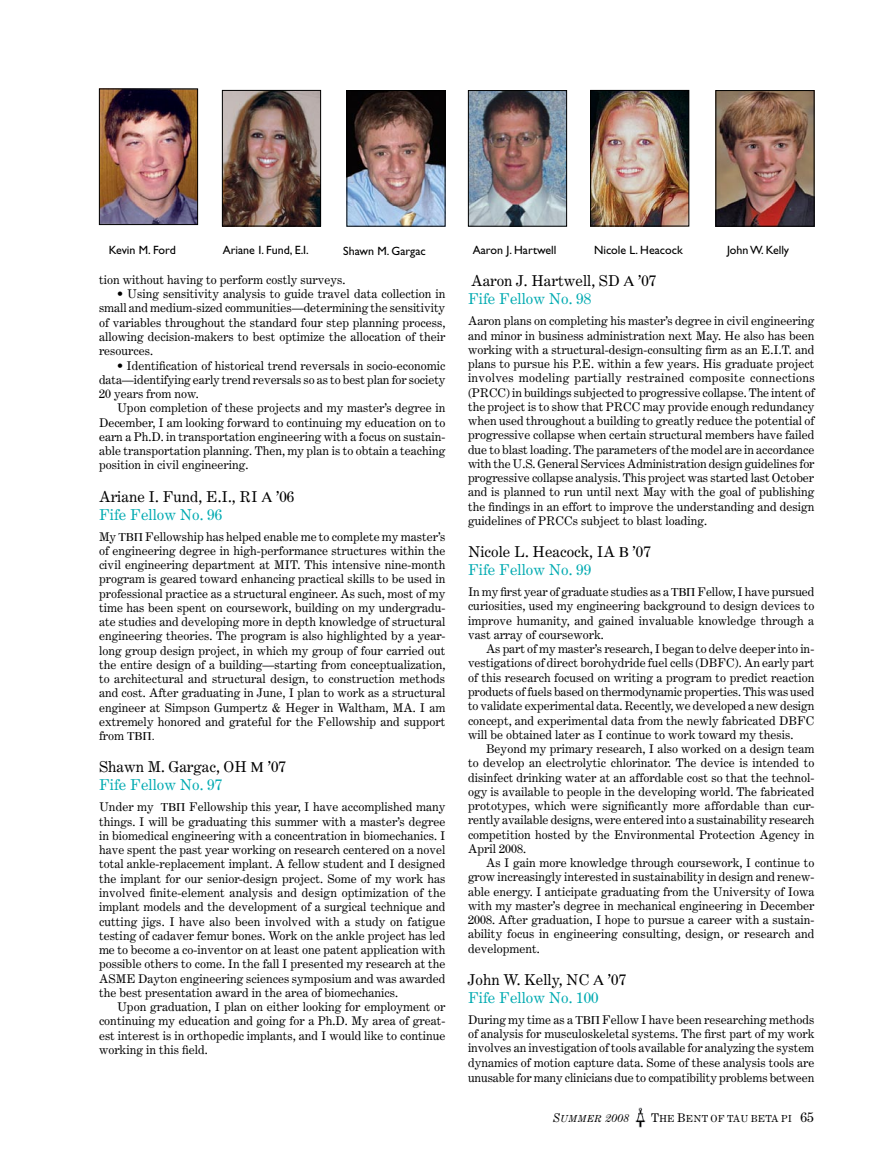
<style>
.page{position:relative;width:891px;height:1175px;background:#fff}
.page>*{position:absolute;margin:0;border:0;box-sizing:border-box;transform-origin:0 0}
.t1{font:15px "Century Expanded";color:#000}
.t2{font:15px "Century Expanded";color:#00aab1}
.t3{font:12px/14.2px "Century Expanded";color:#000;text-align:justify}
.t4{font:12px "Gill Sans";color:#000}
.t5{font:italic 12px "Century Expanded";color:#000}
.t6{font:9.75px "Century Expanded";color:#000}
.s1{font-size:9.75px}
.s2{font-size:12px}
.s3{font-size:13.5px}
</style>
<div class="page">
<img style="left:635px;top:1107px;width:11px;height:20px">
<img style="left:224px;top:92px;width:95px;height:132px">
<div style="left:222px;top:90px;width:99px;height:136px;border:1px solid #000"></div>
<img style="left:101px;top:90px;width:95px;height:133px">
<div style="left:99px;top:88px;width:99px;height:137px;border:1px solid #000"></div>
<img style="left:348px;top:92px;width:96px;height:132px">
<div style="left:346px;top:90px;width:100px;height:136px;border:1px solid #000"></div>
<img style="left:470px;top:92px;width:95px;height:132px">
<div style="left:468px;top:90px;width:99px;height:136px;border:1px solid #000"></div>
<img style="left:592px;top:92px;width:95px;height:132px">
<div style="left:590px;top:90px;width:99px;height:136px;border:1px solid #000"></div>
<img style="left:718px;top:92px;width:94px;height:132px">
<div style="left:716px;top:90px;width:98px;height:136px;border:1px solid #000"></div>
<p class="t4" style="left:109px;top:243px;width:68px">Kevin M. Ford</p>
<p class="t4" style="left:223px;top:243px;width:88px">Ariane I. Fund, E.I.</p>
<p class="t4" style="left:343px;top:244px;width:84px">Shawn M. Gargac</p>
<p class="t4" style="left:473px;top:243px;width:85px">Aaron J. Hartwell</p>
<p class="t4" style="left:594px;top:243px;width:90px">Nicole L. Heacock</p>
<p class="t4" style="left:727px;top:243px;width:64px">John W. Kelly</p>
<p class="t3" style="left:99px;top:272px;width:248px">tion without having to perform costly surveys.</p>
<p class="t3" style="left:99px;top:287px;width:348px;text-indent:18px">• Using sensitivity analysis to guide travel data collection in small and medium-sized communities—determining the sensitivity of variables throughout the standard four step planning process, allowing decision-makers to best optimize the allocation of their resources.</p>
<p class="t3" style="left:99px;top:358px;width:348px;text-indent:18px">• Identification of historical trend reversals in socio-economic data—identifying early trend reversals so as to best plan for society 20 years from now.</p>
<p class="t3" style="left:99px;top:401px;width:348px;text-indent:18px">Upon completion of these projects and my master’s degree in December, I am looking forward to continuing my education on to earn a Ph.D. in transportation engineering with a focus on sustain&shy;able transportation planning. Then, my plan is to obtain a teaching position in civil engineering.</p>
<p class="t1" style="left:99px;top:487px;width:197px">Ariane I. Fund, E.I., RI ’06</p>
<p class="t2" style="left:99px;top:505px;width:125px">Fife Fellow No. 96</p>
<p class="t3" style="left:99px;top:529px;width:19px">My</p>
<p class="t1" style="left:471px;top:272px;width:187px">Aaron J. Hartwell, SD ’07</p>
<p class="t2" style="left:468px;top:290px;width:125px">Fife Fellow No. 98</p>
<p class="t3" style="left:468px;top:314px;width:348px">Aaron plans on completing his master’s degree in civil engineering and minor in business administration next May. He also has been working with a structural-design-consulting firm as an E.I.T. and plans to pursue his P.E. within a few years. His graduate project involves modeling partially restrained composite connections (PRCC) in buildings subjected to progressive collapse. The intent of the project is to show that PRCC may provide enough redundancy when used throughout a building to greatly reduce the potential of progressive collapse when certain structural members have failed due to blast loading. The parameters of the model are in accordance with the U.S. General Services Administration design guidelines for progressive collapse analysis. This project was started last October and is planned to run until next May with the goal of publishing the findings in an effort to improve the understanding and design guidelines of PRCCs subject to blast loading.</p>
<p class="t1" style="left:468px;top:542px;width:184px">Nicole L. Heacock, IA ’07</p>
<p class="t2" style="left:468px;top:560px;width:125px">Fife Fellow No. 99</p>
<p class="t3" style="left:468px;top:584px;width:203px">In my first year of graduate studies as a</p>
<p class="t3" style="left:99px;top:529px;width:348px;text-indent:46px">Fellowship has helped enable me to complete my master’s of engineering degree in high-performance structures within the civil engineering department at MIT. This intensive nine-month program is geared toward enhancing practical skills to be used in professional practice as a structural engineer. As such, most of my time has been spent on coursework, building on my undergradu&shy;ate studies and developing more in depth knowledge of structural engineering theories. The program is also highlighted by a year&shy;long group design project, in which my group of four carried out the entire design of a building—starting from conceptualization, to architectural and structural design, to construction methods and cost. After graduating in June, I plan to work as a structural engineer at Simpson Gumpertz &amp; Heger in Waltham, MA. I am extremely honored and grateful for the Fellowship and support from</p>
<p class="t1" style="left:99px;top:758px;width:149px">Shawn M. Gargac, OH</p>
<p class="t1" style="left:268px;top:758px;width:20px">’07</p>
<p class="t2" style="left:99px;top:776px;width:125px">Fife Fellow No. 97</p>
<p class="t3" style="left:99px;top:800px;width:56px">Under my</p>
<p class="t3" style="left:468px;top:584px;width:348px;text-indent:230px">Fellow, I have pursued curiosities, used my engineering background to design devices to improve humanity, and gained invaluable knowledge through a vast array of coursework.</p>
<p class="t3" style="left:468px;top:641px;width:348px;text-indent:18px">As part of my master’s research, I began to delve deeper into in&shy;vestigations of direct borohydride fuel cells (DBFC). An early part of this research focused on writing a program to predict reaction products of fuels based on thermodynamic properties. This was used to validate experimental data. Recently, we developed a new design concept, and experimental data from the newly fabricated DBFC will be obtained later as I continue to work toward my thesis.</p>
<p class="t3" style="left:468px;top:741px;width:348px;text-indent:18px">Beyond my primary research, I also worked on a design team to develop an electrolytic chlorinator. The device is intended to disinfect drinking water at an affordable cost so that the technol&shy;ogy is available to people in the developing world. The fabricated prototypes, which were significantly more affordable than cur&shy;rently available designs, were entered into a sustainability research competition hosted by the Environmental Protection Agency in April 2008.</p>
<p class="t3" style="left:468px;top:855px;width:348px;text-indent:18px">As I gain more knowledge through coursework, I continue to grow increasingly interested in sustainability in design and renew&shy;able energy. I anticipate graduating from the University of Iowa with my master’s degree in mechanical engineering in December 2008. After graduation, I hope to pursue a career with a sustain&shy;ability focus in engineering consulting, design, or research and development.</p>
<p class="t1" style="left:468px;top:970px;width:160px">John W. Kelly, NC ’07</p>
<p class="t2" style="left:468px;top:988px;width:132px">Fife Fellow No. 100</p>
<p class="t3" style="left:468px;top:1012px;width:107px">During my time as a</p>
<p class="t3" style="left:99px;top:800px;width:348px;text-indent:90px">Fellowship this year, I have accomplished many things. I will be graduating this summer with a master’s degree in biomedical engineering with a concentration in biomechanics. I have spent the past year working on research centered on a novel total ankle-replacement implant. A fellow student and I designed the implant for our senior-design project. Some of my work has involved finite-element analysis and design optimization of the implant models and the development of a surgical technique and cutting jigs. I have also been involved with a study on fatigue testing of cadaver femur bones. Work on the ankle project has led me to become a co-inventor on at least one patent application with possible others to come. In the fall I presented my research at the ASME Dayton engineering sciences symposium and was awarded the best presentation award in the area of biomechanics.</p>
<p class="t3" style="left:99px;top:999px;width:348px;text-indent:18px">Upon graduation, I plan on either looking for employment or continuing my education and going for a Ph.D. My area of great&shy;est interest is in orthopedic implants, and I would like to continue working in this field.</p>
<p class="t3" style="left:468px;top:1012px;width:348px;text-indent:134px">Fellow I have been researching methods of analysis for musculoskeletal systems. The first part of my work involves an investigation of tools available for analyzing the system dynamics of motion capture data. Some of these analysis tools are</p>
<p class="t3" style="left:468px;top:1070px;width:348px">unusable for many clinicians due to compatibility problems between</p>
<p class="t5" style="left:553px;top:1110px;width:78px">S<span class="s1">UMMER</span> 2008</p>
<p class="t6" style="left:651px;top:1112px;width:164px"><span class="s2">T</span>HE <span class="s2">B</span>ENT OF TAU BETA PI <span class="s3">65</span></p>
</div>
